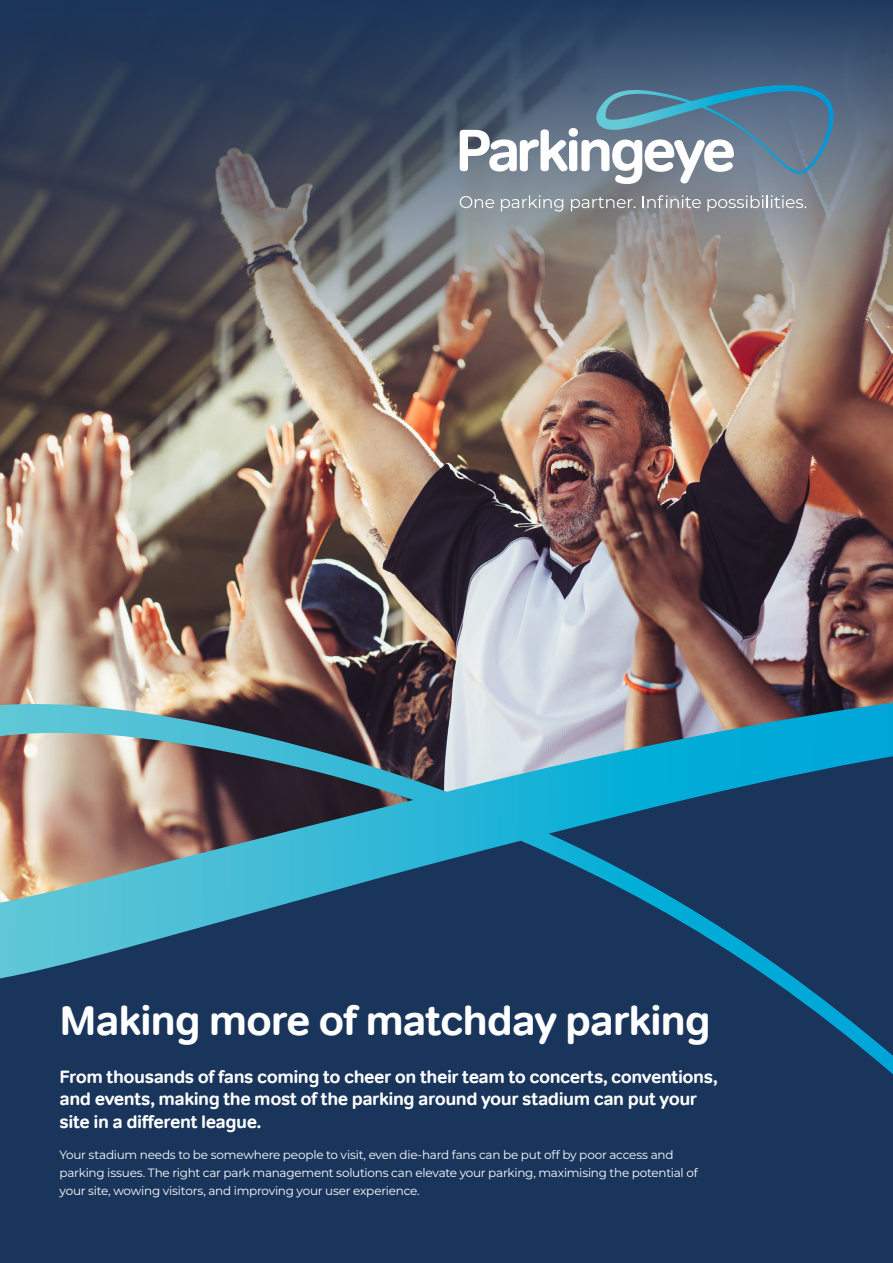
<style>
.page{position:relative;width:893px;height:1263px;background:#fff}
.page>*{position:absolute;margin:0;border:0;box-sizing:border-box;transform-origin:0 0}
.FRONT_TITLE{font:700 42px "Tondo";letter-spacing:-.03em;color:#fff}
.SUBTITLE{font:700 18px/22.5px "Tondo";letter-spacing:-.025em;color:#fff}
.BODY{font:12px/18px "Montserrat";letter-spacing:-.02em;color:#fff}
</style>
<div class="page">
<img style="left:0;top:389px;width:893px;height:314px">
<img style="left:0;top:0;width:893px;height:389px">
<div style="left:0;top:1074px;width:893px;height:189px;background:#19355b"></div>
<svg style="left:460px;top:196px;width:34px;height:12px"></svg>
<svg style="left:501px;top:195px;width:62px;height:16px"></svg>
<svg style="left:571px;top:197px;width:64px;height:14px"></svg>
<svg style="left:643px;top:195px;width:58px;height:13px"></svg>
<svg style="left:707px;top:195px;width:99px;height:16px;background:#9ea2aa"></svg>
<svg style="left:460px;top:85px;width:373px;height:99px;background:#758c9f"></svg>
<svg style="left:0;top:703px;width:893px;height:371px;background:#36617d"></svg>
<p class="FRONT_TITLE" style="left:60px;top:994px;width:653px">Making more of matchday parking</p>
<p class="SUBTITLE" style="left:60px;top:1065px;width:660px">From thousands of fans coming to cheer on their team to concerts, conventions, and events, making the most of the parking around your stadium can put your site in a different league.</p>
<p class="BODY" style="left:60px;top:1145px;width:640px">Your stadium needs to be somewhere people to visit, even die-hard fans can be put off by poor access and parking issues. The right car park management solutions can elevate your parking, maximising the potential of your site, wowing visitors, and improving your user experience.</p>
</div>
